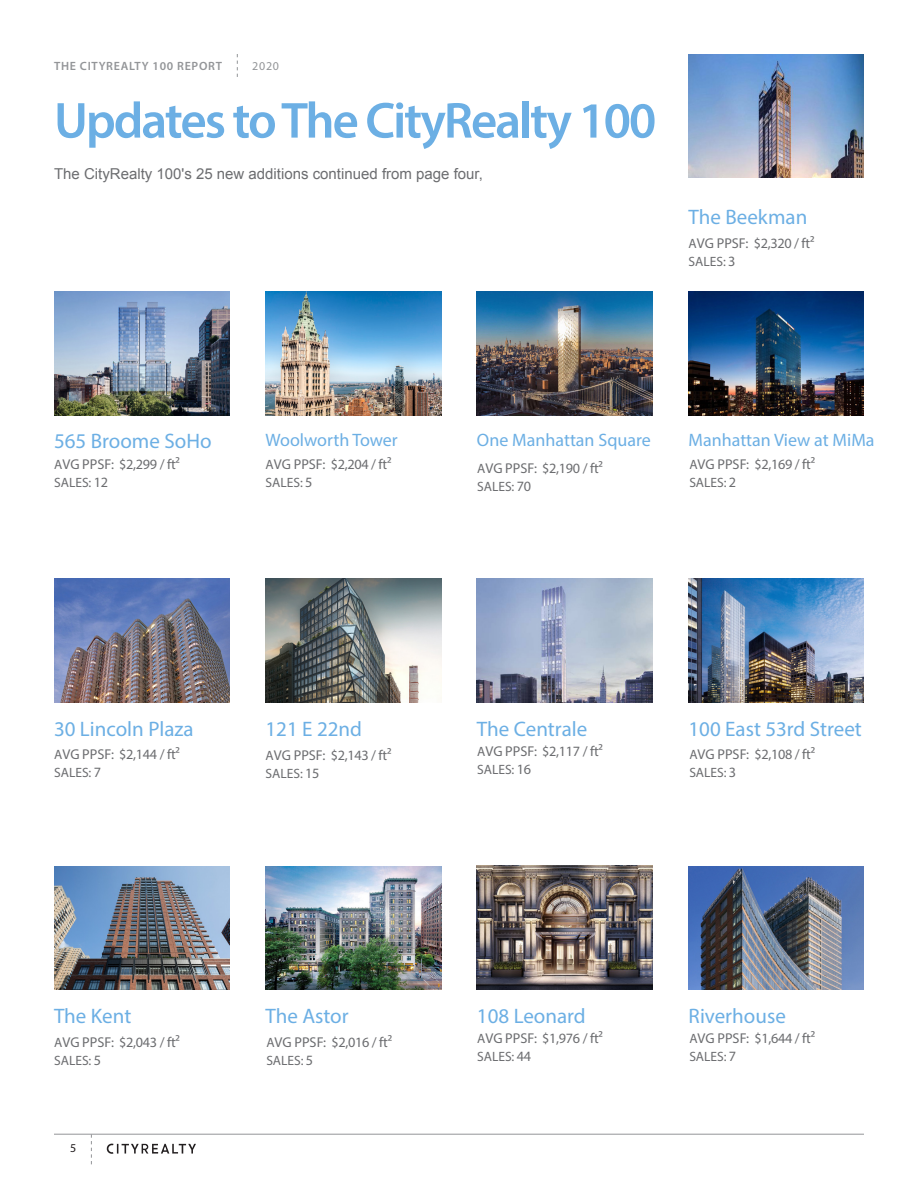
<style>
.page{position:relative;width:918px;height:1188px;background:#fff}
.page>*{position:absolute;margin:0;border:0;box-sizing:border-box;transform-origin:0 0}
.t1{font:600 51px "Myriad Pro";letter-spacing:-.04em;color:#6cafe4}
.t2{font:21px "Myriad Pro";color:#6cafe4}
.t3{font:18px "Myriad Pro";color:#6cafe4}
.t4{font:15px "Arial";color:#6c6d70}
.t5{font:14.25px "Myriad Pro";color:#6c6d70}
.t6{font:13.5px "Myriad Pro";color:#6c6d70}
.t7{font:600 12px "Myriad Pro";letter-spacing:.06em;color:#939598}
.t8{font:12px "Myriad Pro";color:#939598}
.t9{font:12px "Myriad Pro";color:#231f20}
.s1{font-size:13.5px}
.s2{font-size:14.25px}
</style>
<div class="page">
<hr style="left:54px;top:1134px;width:810px;height:1px;background:#939598">
<svg style="left:237px;top:54px;width:1px;height:23px"></svg>
<svg style="left:91px;top:1134px;width:1px;height:30px"></svg>
<svg style="left:106px;top:1143px;width:90px;height:11px"></svg>
<img style="left:688px;top:579px;width:176px;height:123px">
<img style="left:265px;top:866px;width:176px;height:124px">
<img style="left:688px;top:292px;width:176px;height:123px">
<img style="left:688px;top:866px;width:176px;height:124px">
<img style="left:54px;top:866px;width:176px;height:124px">
<img style="left:265px;top:579px;width:176px;height:123px">
<img style="left:265px;top:292px;width:176px;height:123px">
<img style="left:54px;top:579px;width:176px;height:123px">
<img style="left:477px;top:292px;width:176px;height:123px">
<img style="left:54px;top:292px;width:176px;height:123px">
<img style="left:477px;top:579px;width:176px;height:123px">
<img style="left:688px;top:54px;width:176px;height:123px">
<img style="left:477px;top:866px;width:176px;height:123px">
<p class="t7" style="left:54px;top:58px;width:170px">THE CITYREALTY 100 REPORT</p>
<p class="t8" style="left:252px;top:59px;width:28px">2020</p>
<p class="t1" style="left:54px;top:88px;width:604px">Updates to The CityRealty 100</p>
<p class="t4" style="left:54px;top:164px;width:430px">The CityRealty 100's 25 new additions continued from page four,</p>
<p class="t2" style="left:688px;top:204px;width:120px">The Beekman</p>
<p class="t5" style="left:689px;top:235px;width:127px"><span class="s1">A</span>VG PPSF: $2,320 / ft2</p>
<p class="t6" style="left:689px;top:253px;width:48px">SALES: <span class="s2">3</span></p>
<p class="t2" style="left:54px;top:428px;width:159px">565 Broome SoHo</p>
<p class="t5" style="left:54px;top:455px;width:127px"><span class="s1">A</span>VG PPSF: $2,299 / ft2</p>
<p class="t6" style="left:54px;top:474px;width:55px">SALES: <span class="s2">12</span></p>
<p class="t3" style="left:265px;top:429px;width:134px">Woolworth Tower</p>
<p class="t5" style="left:266px;top:455px;width:127px"><span class="s1">A</span>VG PPSF: $2,204 / ft2</p>
<p class="t6" style="left:266px;top:474px;width:48px">SALES: <span class="s2">5</span></p>
<p class="t3" style="left:477px;top:429px;width:175px">One Manhattan Square</p>
<p class="t5" style="left:477px;top:459px;width:127px"><span class="s1">A</span>VG PPSF: $2,190 / ft2</p>
<p class="t6" style="left:477px;top:478px;width:55px">SALES: <span class="s2">70</span></p>
<p class="t3" style="left:688px;top:429px;width:188px">Manhattan View at MiMa</p>
<p class="t5" style="left:689px;top:455px;width:127px"><span class="s1">A</span>VG PPSF: $2,169 / ft2</p>
<p class="t6" style="left:689px;top:474px;width:48px">SALES: <span class="s2">2</span></p>
<p class="t2" style="left:54px;top:716px;width:141px">30 Lincoln Plaza</p>
<p class="t5" style="left:54px;top:746px;width:127px"><span class="s1">A</span>VG PPSF: $2,144 / ft2</p>
<p class="t6" style="left:54px;top:764px;width:48px">SALES: <span class="s2">7</span></p>
<p class="t2" style="left:265px;top:716px;width:98px">121 E 22nd</p>
<p class="t5" style="left:266px;top:747px;width:127px"><span class="s1">A</span>VG PPSF: $2,143 / ft2</p>
<p class="t6" style="left:266px;top:765px;width:55px">SALES: <span class="s2">15</span></p>
<p class="t2" style="left:477px;top:716px;width:112px">The Centrale</p>
<p class="t5" style="left:477px;top:742px;width:127px"><span class="s1">A</span>VG PPSF: $2,117 / ft2</p>
<p class="t6" style="left:477px;top:761px;width:55px">SALES: <span class="s2">16</span></p>
<p class="t2" style="left:688px;top:716px;width:175px">100 East 53rd Street</p>
<p class="t5" style="left:689px;top:746px;width:127px"><span class="s1">A</span>VG PPSF: $2,108 / ft2</p>
<p class="t6" style="left:689px;top:764px;width:48px">SALES: <span class="s2">3</span></p>
<p class="t2" style="left:54px;top:1003px;width:79px">The Kent</p>
<p class="t5" style="left:54px;top:1033px;width:127px"><span class="s1">A</span>VG PPSF: $2,043 / ft2</p>
<p class="t6" style="left:54px;top:1052px;width:48px">SALES: <span class="s2">5</span></p>
<p class="t9" style="left:70px;top:1141px;width:8px">5</p>
<p class="t2" style="left:265px;top:1003px;width:85px">The Astor</p>
<p class="t5" style="left:266px;top:1034px;width:127px"><span class="s1">A</span>VG PPSF: $2,016 / ft2</p>
<p class="t6" style="left:266px;top:1053px;width:48px">SALES: <span class="s2">5</span></p>
<p class="t2" style="left:477px;top:1003px;width:110px">108 Leonard</p>
<p class="t5" style="left:477px;top:1029px;width:127px"><span class="s1">A</span>VG PPSF: $1,976 / ft2</p>
<p class="t6" style="left:477px;top:1048px;width:55px">SALES: <span class="s2">44</span></p>
<p class="t2" style="left:688px;top:1003px;width:99px">Riverhouse</p>
<p class="t5" style="left:689px;top:1030px;width:127px"><span class="s1">A</span>VG PPSF: $1,644 / ft2</p>
<p class="t6" style="left:689px;top:1048px;width:48px">SALES: <span class="s2">7</span></p>
</div>
